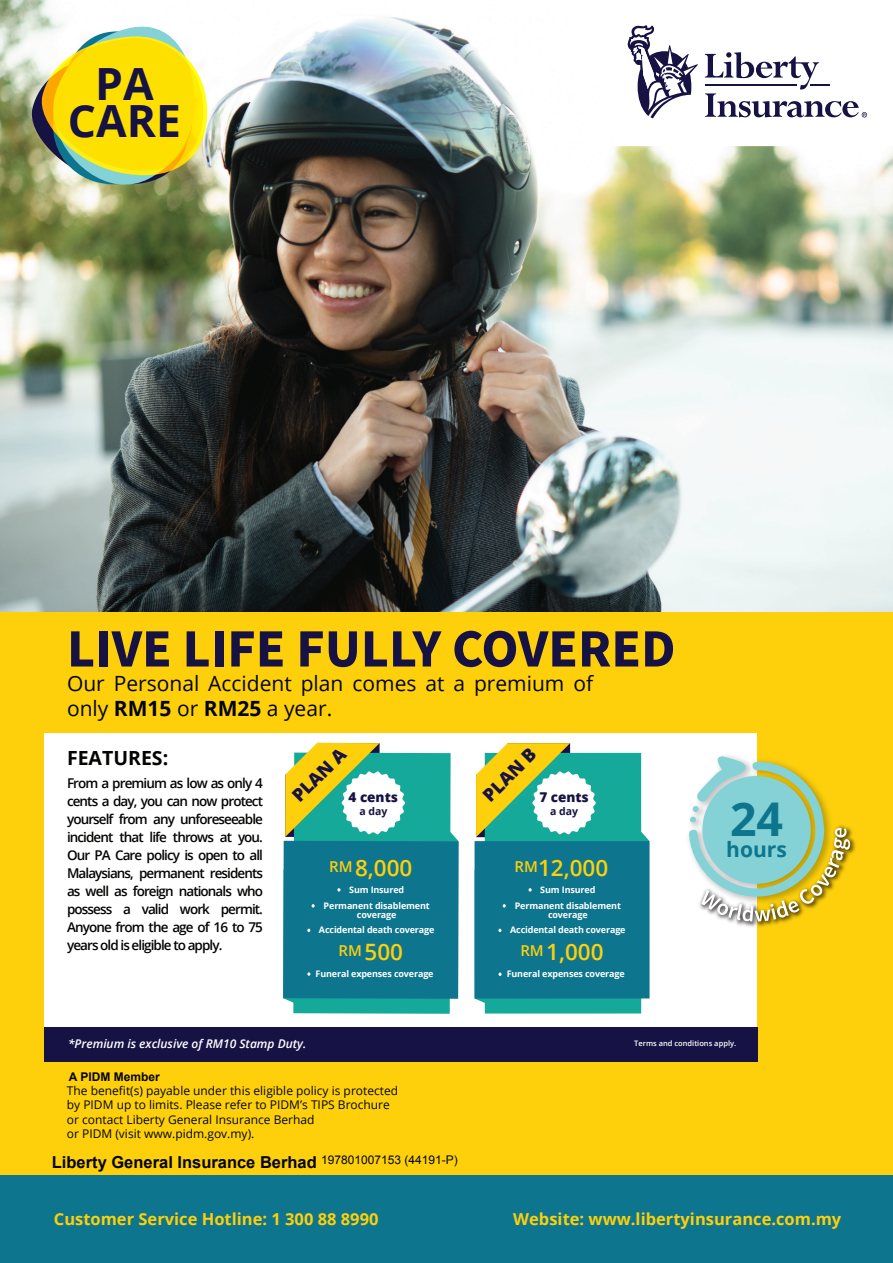
<style>
.page{position:relative;width:893px;height:1263px;background:#fff}
.page>*{position:absolute;margin:0;border:0;box-sizing:border-box;transform-origin:0 0}
.t1{font:700 54px "Source Sans Pro";color:#171244}
.t2{font:700 46.5px "Open Sans";color:#0d758d}
.t3{font:700 44.4px/36.3px "Open Sans";color:#171244;text-align:center}
.t4{font:600 22.5px "Open Sans";color:#fdd00b}
.t5{font:21px/25.2px "Open Sans";color:#040503}
.t6{font:700 21px "Open Sans";color:#0d758d}
.t7{font:700 19.5px "Open Sans";color:#040503}
.t8{font:800 18px "Open Sans";color:#171244}
.t9{font:700 16.5px "Open Sans";color:#fdd00b}
.t10{font:700 16.5px "Arial";color:#040503}
.t11{font:600 13.5px/18px "Open Sans";letter-spacing:-.07em;color:#040503;text-align:justify}
.t12{font:800 13.5px "Open Sans";color:#171244}
.t13{font:12px/14.4px "Open Sans";color:#040503}
.t14{font:italic 600 12px "Open Sans";color:#fff}
.t15{font:700 12px "Arial";color:#040503}
.t16{font:700 10.5px "Open Sans";color:#171244}
.t17{font:700 9px/15.6px "Open Sans";letter-spacing:-.015em;color:#fff;text-align:center}
.t18{font:600 7.5px "Open Sans";color:#fff}
.s1{font-weight:700}
</style>
<div class="page">
<img style="left:0;top:0;width:893px;height:612px">
<div style="left:0;top:612px;width:893px;height:563px;background:#fdd00b"></div>
<div style="left:0;top:1175px;width:893px;height:88px;background:#0d758d"></div>
<svg style="left:26px;top:19px;width:181px;height:181px"></svg>
<svg style="left:570px;top:0;width:323px;height:146px"></svg>
<svg style="left:627px;top:25px;width:71px;height:93px"></svg>
<svg style="left:705px;top:52px;width:162px;height:65px"></svg>
<div style="left:44px;top:733px;width:712px;height:294px;background:#fff"></div>
<div style="left:44px;top:1027px;width:713px;height:34px;background:#171244"></div>
<svg style="left:283px;top:743px;width:176px;height:271px;background:#3e9893"></svg>
<svg style="left:641px;top:830px;width:9px;height:11px"></svg>
<div style="left:485px;top:753px;width:156px;height:260px;background:#15a99a"></div>
<div style="left:475px;top:841px;width:175px;height:157px;background:#0d758d"></div>
<svg style="left:476px;top:743px;width:120px;height:94px"></svg>
<svg style="left:475px;top:904px;width:31px;height:108px"></svg>
<img style="left:728px;top:828px;width:128px;height:101px">
<svg style="left:689px;top:756px;width:161px;height:165px"></svg>
<h3 class="t3" style="left:68px;top:65px;width:115px">PA<br>CARE</h3>
<h1 class="t1" style="left:67px;top:612px;width:610px">LIVE LIFE FULLY COVERED</h1>
<h3 class="t5" style="left:67px;top:670px;width:528px">Our Personal Accident plan comes at a premium of only <span class="s1">RM15</span> or <span class="s1">RM25</span> a year.</h3>
<h3 class="t7" style="left:67px;top:744px;width:103px">FEATURES:</h3>
<p class="t11" style="left:67px;top:773px;width:197px">From a premium as low as only 4 cents a day, you can now protect yourself from any unforeseeable incident that life throws at you.<br>Our PA Care policy is open to all Malaysians, permanent residents as well as foreign nationals who possess a valid work permit.<br>Anyone from the age of 16 to 75 years old is eligible to apply.</p>
<h3 class="t8" style="left:285px;top:789px;width:69px;rotate:-45deg">PLAN A</h3>
<p class="t12" style="left:349px;top:787px;width:51px">4 cents</p>
<p class="t16" style="left:359px;top:804px;width:30px">a day</p>
<h3 class="t4" style="left:329px;top:852px;width:85px"><sup>RM</sup> 8,000</h3>
<p class="t17" style="left:324px;top:882px;width:108px">Sum Insured<br>Permanent disablement</p>
<p class="t17" style="left:319px;top:906px;width:117px">coverage<br>Accidental death coverage</p>
<h3 class="t4" style="left:339px;top:936px;width:66px"><sup>RM</sup> 500</h3>
<p class="t17" style="left:316px;top:966px;width:120px">Funeral expenses coverage</p>
<h3 class="t8" style="left:476px;top:788px;width:68px;rotate:-45deg">PLAN B</h3>
<p class="t12" style="left:539px;top:787px;width:51px">7 cents</p>
<p class="t16" style="left:550px;top:804px;width:30px">a day</p>
<h3 class="t4" style="left:514px;top:852px;width:95px"><sup>RM</sup>12,000</h3>
<p class="t17" style="left:515px;top:882px;width:108px">Sum Insured<br>Permanent disablement</p>
<p class="t17" style="left:510px;top:906px;width:117px">coverage<br>Accidental death coverage</p>
<h3 class="t4" style="left:520px;top:936px;width:85px"><sup>RM</sup> 1,000</h3>
<p class="t17" style="left:507px;top:966px;width:120px">Funeral expenses coverage</p>
<h2 class="t2" style="left:730px;top:787px;width:55px">24</h2>
<h3 class="t6" style="left:726px;top:835px;width:62px">hours</h3>
<p class="t14" style="left:68px;top:1035px;width:240px">*Premium is exclusive of RM10 Stamp Duty.</p>
<p class="t18" style="left:634px;top:1038px;width:103px">Terms and conditions apply.</p>
<p class="t15" style="left:69px;top:1069px;width:92px">A PIDM Member</p>
<p class="t13" style="left:67px;top:1083px;width:333px">The benefit(s) payable under this eligible policy is protected by PIDM up to limits. Please refer to PIDM’s TIPS Brochure or contact Liberty General Insurance Berhad<br>or PIDM (visit www.pidm.gov.my).</p>
<p class="t10" style="left:52px;top:1152px;width:407px">Liberty General Insurance Berhad <sup>197801007153</sup> <sup>(44191-P)</sup></p>
<p class="t9" style="left:54px;top:1207px;width:326px">Customer Service Hotline: 1 300 88 8990</p>
<p class="t9" style="left:513px;top:1207px;width:330px">Website: www.libertyinsurance.com.my</p>
</div>
